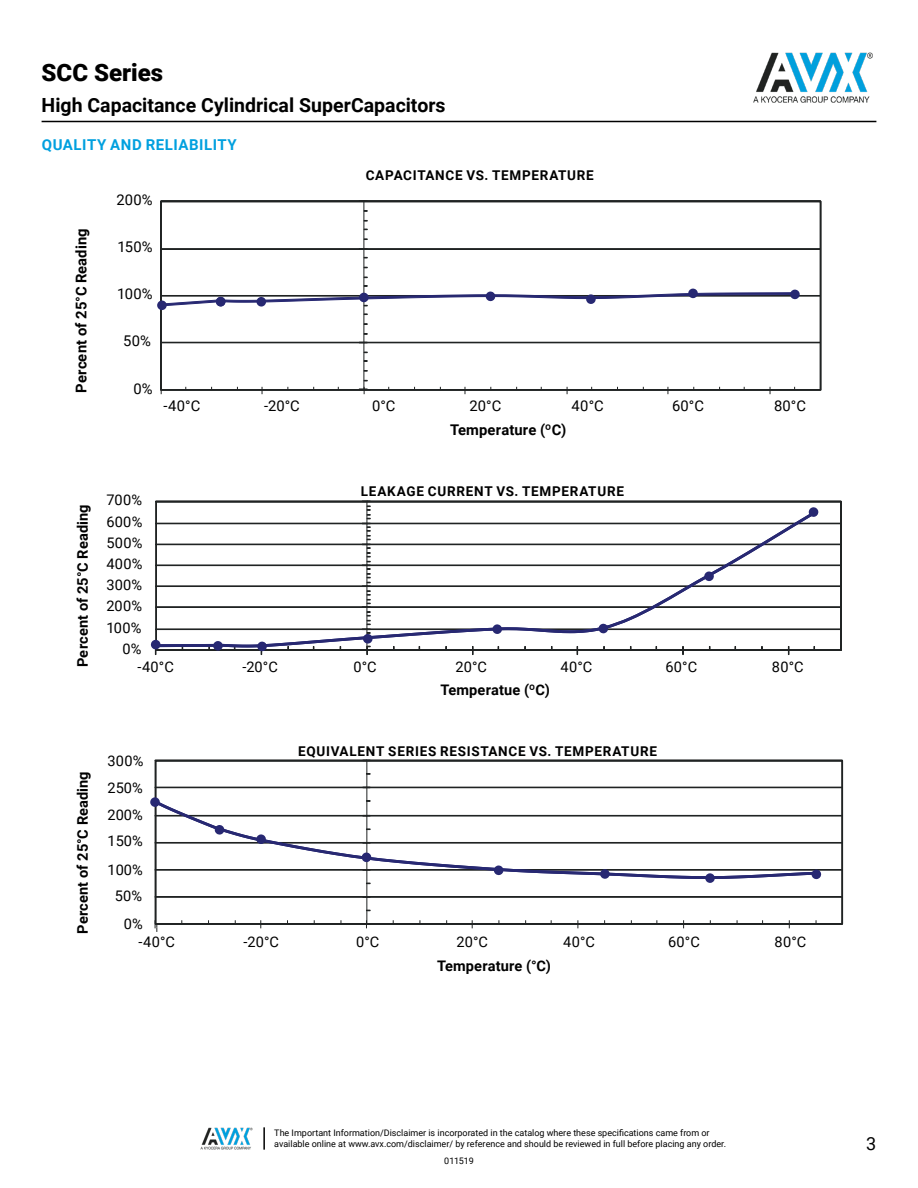
<style>
.page{position:relative;width:918px;height:1188px;background:#fff}
.page>*{position:absolute;margin:0;border:0;box-sizing:border-box;transform-origin:0 0}
.t1{font:900 24px "Roboto";color:#000}
.t2{font:700 19.5px "Roboto";color:#000}
.t3{font:18px "Roboto";color:#000}
.t4{font:700 15px "Roboto";letter-spacing:.035em;color:#00a0df}
.t5{font:14.7px "Roboto";letter-spacing:.015em;color:#000}
.t6{font:700 14.7px "Roboto";letter-spacing:.01em;color:#000}
.t7{font:14.55px/21.1px "Roboto";letter-spacing:.015em;color:#000;text-align:justify}
.t8{font:700 14.55px "Roboto";letter-spacing:.01em;color:#000}
.t9{font:700 13.5px "Roboto";letter-spacing:.055em;color:#000}
.t10{font:9px/10.8px "Roboto";color:#000}
</style>
<div class="page">
<hr style="left:42px;top:121px;width:834px;height:1px;background:#000">
<img style="left:753px;top:52px;width:120px;height:51px">
<img style="left:200px;top:1127px;width:52px;height:23px">
<hr style="left:263px;top:1127px;width:2px;height:23px;background:#000">
<svg style="left:161px;top:201px;width:660px;height:189px"></svg>
<hr style="left:364px;top:201px;width:1px;height:189px;background:#202323">
<hr style="left:161px;top:390px;width:660px;height:1px;background:#202323">
<svg style="left:359px;top:387px;width:8px;height:7px"></svg>
<svg style="left:160px;top:293px;width:636px;height:13px"></svg>
<div style="left:157px;top:301px;width:10px;height:9px;background:#272872;border-radius:50%"></div>
<div style="left:216px;top:297px;width:10px;height:10px;background:#272872;border-radius:4px"></div>
<div style="left:256px;top:297px;width:10px;height:10px;background:#272872;border-radius:4px"></div>
<svg style="left:359px;top:292px;width:10px;height:11px"></svg>
<svg style="left:485px;top:291px;width:11px;height:10px"></svg>
<div style="left:586px;top:294px;width:10px;height:10px;background:#272872;border-radius:4px"></div>
<div style="left:688px;top:288px;width:10px;height:10px;background:#272872;border-radius:4px"></div>
<div style="left:790px;top:289px;width:10px;height:10px;background:#272872;border-radius:4px"></div>
<hr style="left:156px;top:650px;width:685px;height:1px;background:#202323">
<svg style="left:156px;top:501px;width:685px;height:149px"></svg>
<svg style="left:362px;top:501px;width:8px;height:154px"></svg>
<svg style="left:218px;top:512px;width:598px;height:135px"></svg>
<svg style="left:155px;top:644px;width:60px;height:11px"></svg>
<div style="left:704px;top:571px;width:10px;height:10px;background:#272872;border-radius:4px"></div>
<div style="left:808px;top:507px;width:11px;height:10px;background:#272872;border-radius:4px"></div>
<svg style="left:598px;top:623px;width:10px;height:11px"></svg>
<div style="left:492px;top:624px;width:10px;height:10px;background:#272872;border-radius:4px"></div>
<div style="left:363px;top:634px;width:10px;height:10px;background:#272872;border-radius:4px"></div>
<svg style="left:257px;top:641px;width:10px;height:11px"></svg>
<div style="left:213px;top:641px;width:10px;height:10px;background:#272872;border-radius:4px"></div>
<div style="left:151px;top:640px;width:10px;height:10px;background:#272872;border-radius:4px"></div>
<svg style="left:155px;top:760px;width:688px;height:164px"></svg>
<hr style="left:367px;top:761px;width:1px;height:163px;background:#202323">
<hr style="left:156px;top:924px;width:686px;height:1px;background:#202323">
<svg style="left:155px;top:920px;width:3px;height:12px"></svg>
<svg style="left:363px;top:920px;width:7px;height:8px"></svg>
<svg style="left:154px;top:800px;width:663px;height:79px"></svg>
<div style="left:150px;top:797px;width:10px;height:10px;background:#272872;border-radius:4px"></div>
<div style="left:214px;top:825px;width:11px;height:10px;background:#272872;border-radius:4px"></div>
<div style="left:256px;top:834px;width:10px;height:10px;background:#272872;border-radius:4px"></div>
<svg style="left:361px;top:852px;width:11px;height:10px"></svg>
<div style="left:494px;top:865px;width:10px;height:10px;background:#272872;border-radius:4px"></div>
<div style="left:600px;top:869px;width:10px;height:10px;background:#272872;border-radius:4px"></div>
<div style="left:705px;top:873px;width:10px;height:10px;background:#272872;border-radius:4px"></div>
<div style="left:811px;top:869px;width:10px;height:10px;background:#272872;border-radius:4px"></div>
<h1 class="t1" style="left:42px;top:55px;width:123px">SCC Series</h1>
<h2 class="t2" style="left:42px;top:92px;width:406px">High Capacitance Cylindrical SuperCapacitors</h2>
<h3 class="t4" style="left:42px;top:134px;width:196px">QUALITY AND RELIABILITY</h3>
<h3 class="t6" style="left:71px;top:393px;width:166px;rotate:-90deg">Percent of 25°C Reading</h3>
<h3 class="t5" style="left:116px;top:190px;width:38px">200%</h3>
<h3 class="t5" style="left:117px;top:237px;width:37px">150%</h3>
<h3 class="t5" style="left:117px;top:284px;width:37px">100%</h3>
<h3 class="t5" style="left:123px;top:331px;width:29px">50%</h3>
<h3 class="t5" style="left:133px;top:378px;width:21px">0%</h3>
<h3 class="t9" style="left:366px;top:166px;width:229px">CAPACITANCE VS. TEMPERATURE</h3>
<h3 class="t5" style="left:164px;top:396px;width:38px">-40°C</h3>
<h3 class="t5" style="left:264px;top:396px;width:37px">-20°C</h3>
<h3 class="t5" style="left:372px;top:396px;width:25px">0°C</h3>
<h3 class="t5" style="left:470px;top:396px;width:33px">20°C</h3>
<h3 class="t5" style="left:572px;top:396px;width:34px">40°C</h3>
<h3 class="t5" style="left:672px;top:396px;width:34px">60°C</h3>
<h3 class="t5" style="left:774px;top:396px;width:34px">80°C</h3>
<h3 class="t6" style="left:450px;top:420px;width:118px">Temperature (ºC)</h3>
<h3 class="t8" style="left:72px;top:667px;width:164px;rotate:-90deg">Percent of 25°C Reading</h3>
<h3 class="t7" style="left:106px;top:489px;width:38px">700% 600% 500% 400% 300% 200% 100%</h3>
<h3 class="t7" style="left:123px;top:638px;width:21px">0%</h3>
<h3 class="t9" style="left:361px;top:482px;width:265px">LEAKAGE CURRENT VS. TEMPERATURE</h3>
<h3 class="t7" style="left:137px;top:655px;width:38px">-40°C</h3>
<h3 class="t7" style="left:242px;top:655px;width:37px">-20°C</h3>
<h3 class="t7" style="left:353px;top:655px;width:25px">0°C</h3>
<h3 class="t7" style="left:455px;top:655px;width:33px">20°C</h3>
<h3 class="t7" style="left:560px;top:655px;width:33px">40°C</h3>
<h3 class="t7" style="left:665px;top:655px;width:33px">60°C</h3>
<h3 class="t7" style="left:772px;top:655px;width:33px">80°C</h3>
<h3 class="t8" style="left:440px;top:680px;width:111px">Temperatue (ºC)</h3>
<h3 class="t8" style="left:72px;top:934px;width:164px;rotate:-90deg">Percent of 25°C Reading</h3>
<h3 class="t9" style="left:298px;top:742px;width:360px">EQUIVALENT SERIES RESISTANCE VS. TEMPERATURE</h3>
<h3 class="t7" style="left:107px;top:747px;width:37px;line-height:26.8px">300% 250% 200% 150%</h3>
<h3 class="t7" style="left:107px;top:856px;width:37px;line-height:25.8px;text-align:center">100%<br>50%</h3>
<h3 class="t7" style="left:139px;top:931px;width:38px">-40°C</h3>
<h3 class="t7" style="left:244px;top:931px;width:37px">-20°C</h3>
<h3 class="t7" style="left:356px;top:931px;width:25px">0°C</h3>
<h3 class="t7" style="left:457px;top:931px;width:33px">20°C</h3>
<h3 class="t7" style="left:563px;top:931px;width:33px">40°C</h3>
<h3 class="t7" style="left:668px;top:931px;width:33px">60°C</h3>
<h3 class="t7" style="left:775px;top:931px;width:33px">80°C</h3>
<h3 class="t8" style="left:437px;top:955px;width:115px">Temperature (°C)</h3>
<h3 class="t7" style="left:124px;top:913px;width:21px">0%</h3>
<p class="t10" style="left:274px;top:1127px;width:453px">The Important Information/Disclaimer is incorporated in the catalog where these specifications came from or available online at www.avx.com/disclaimer/ by reference and should be reviewed in full before placing any order.</p>
<p class="t10" style="left:444px;top:1155px;width:31px">011519</p>
<h3 class="t3" style="left:866px;top:1131px;width:12px">3</h3>
</div>
